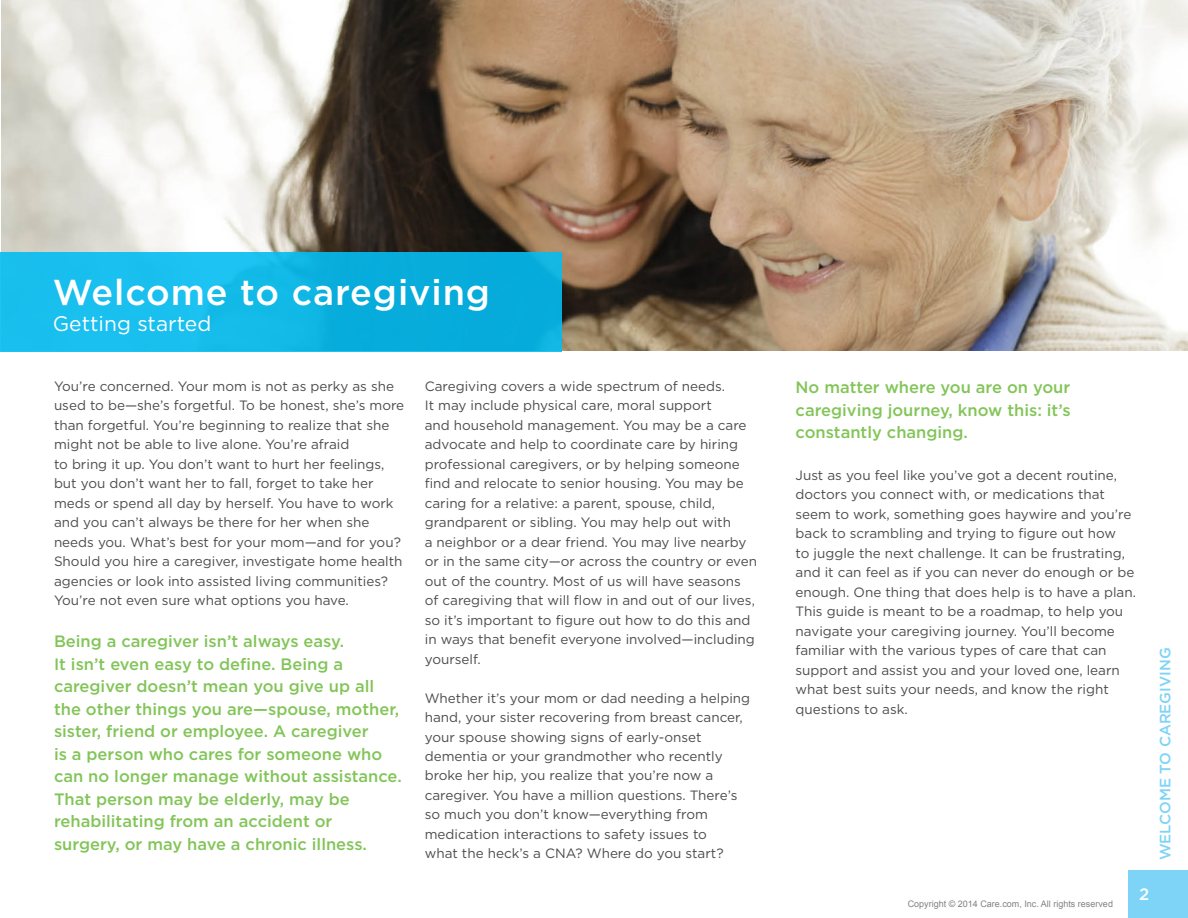
<style>
.page{position:relative;width:1188px;height:918px;background:#fff}
.page>*{position:absolute;margin:0;border:0;box-sizing:border-box;transform-origin:0 0}
.t1{font:500 36px "Gotham";letter-spacing:.025em;color:#fff}
.t2{font:21px "Gotham";color:#fff}
.t3{font:500 16.5px/22.5px "Gotham";color:#83c559}
.t4{font:500 16.5px "Gotham";color:#fff}
.t5{font:500 15px "Gotham";color:#7ed4f6}
.t6{font:13.5px/19.5px "Gotham";color:#4b4c4d}
.t7{font:9px "Arial";color:#808285}
</style>
<div class="page">
<div style="left:1129px;top:870px;width:59px;height:48px;background:#7ed4f6"></div>
<img style="left:2px;top:0;width:1186px;height:351px">
<div style="left:0;top:253px;width:562px;height:99px;background:linear-gradient(to right,#1dc4f2,#03a8d7)"></div>
<h1 class="t1" style="left:53px;top:269px;width:439px">Welcome to caregiving</h1>
<h2 class="t2" style="left:53px;top:310px;width:160px">Getting started</h2>
<p class="t6" style="left:54px;top:376px;width:352px">You’re concerned. Your mom is not as perky as she used to be—she’s forgetful. To be honest, she’s more than forgetful. You’re beginning to realize that she might not be able to live alone. You’re afraid<br>to bring it up. You don’t want to hurt her feelings, but you don’t want her to fall, forget to take her meds or spend all day by herself. You have to work and you can’t always be there for her when she needs you. What’s best for your mom—and for you?<br>Should you hire a caregiver, investigate home health agencies or look into assisted living communities?<br>You’re not even sure what options you have.</p>
<p class="t3" style="left:54px;top:630px;width:349px">Being a caregiver isn’t always easy.<br>It isn’t even easy to define. Being a caregiver doesn’t mean you give up all the other things you are—spouse, mother, sister, friend or employee. A caregiver<br>is a person who cares for someone who can no longer manage without assistance.<br>That person may be elderly, may be rehabilitating from an accident or surgery, or may have a chronic illness.</p>
<p class="t6" style="left:425px;top:376px;width:334px">Caregiving covers a wide spectrum of needs.<br>It may include physical care, moral support<br>and household management. You may be a care advocate and help to coordinate care by hiring professional caregivers, or by helping someone find and relocate to senior housing. You may be caring for a relative: a parent, spouse, child, grandparent or sibling. You may help out with<br>a neighbor or a dear friend. You may live nearby or in the same city—or across the country or even out of the country. Most of us will have seasons of caregiving that will flow in and out of our lives, so it’s important to figure out how to do this and in ways that benefit everyone involved—including yourself.</p>
<p class="t6" style="left:425px;top:688px;width:327px">Whether it’s your mom or dad needing a helping hand, your sister recovering from breast cancer, your spouse showing signs of early-onset dementia or your grandmother who recently broke her hip, you realize that you’re now a caregiver. You have a million questions. There’s so much you don’t know—everything from medication interactions to safety issues to<br>what the heck’s a CNA? Where do you start?</p>
<p class="t3" style="left:796px;top:376px;width:277px;text-align:justify">No matter where you are on your caregiving journey, know this: it’s constantly changing.</p>
<p class="t6" style="left:796px;top:465px;width:342px">Just as you feel like you’ve got a decent routine, doctors you connect with, or medications that seem to work, something goes haywire and you’re back to scrambling and trying to figure out how<br>to juggle the next challenge. It can be frustrating, and it can feel as if you can never do enough or be enough. One thing that does help is to have a plan.<br>This guide is meant to be a roadmap, to help you navigate your caregiving journey. You’ll become familiar with the various types of care that can support and assist you and your loved one, learn what best suits your needs, and know the right questions to ask.</p>
<p class="t5" style="left:1155px;top:860px;width:214px;rotate:-90deg">WELCOME TO CAREGIVING</p>
<p class="t7" style="left:908px;top:898px;width:207px">Copyright © 2014 Care.com, Inc. All rights reserved</p>
<p class="t4" style="left:1139px;top:884px;width:12px">2</p>
</div>
